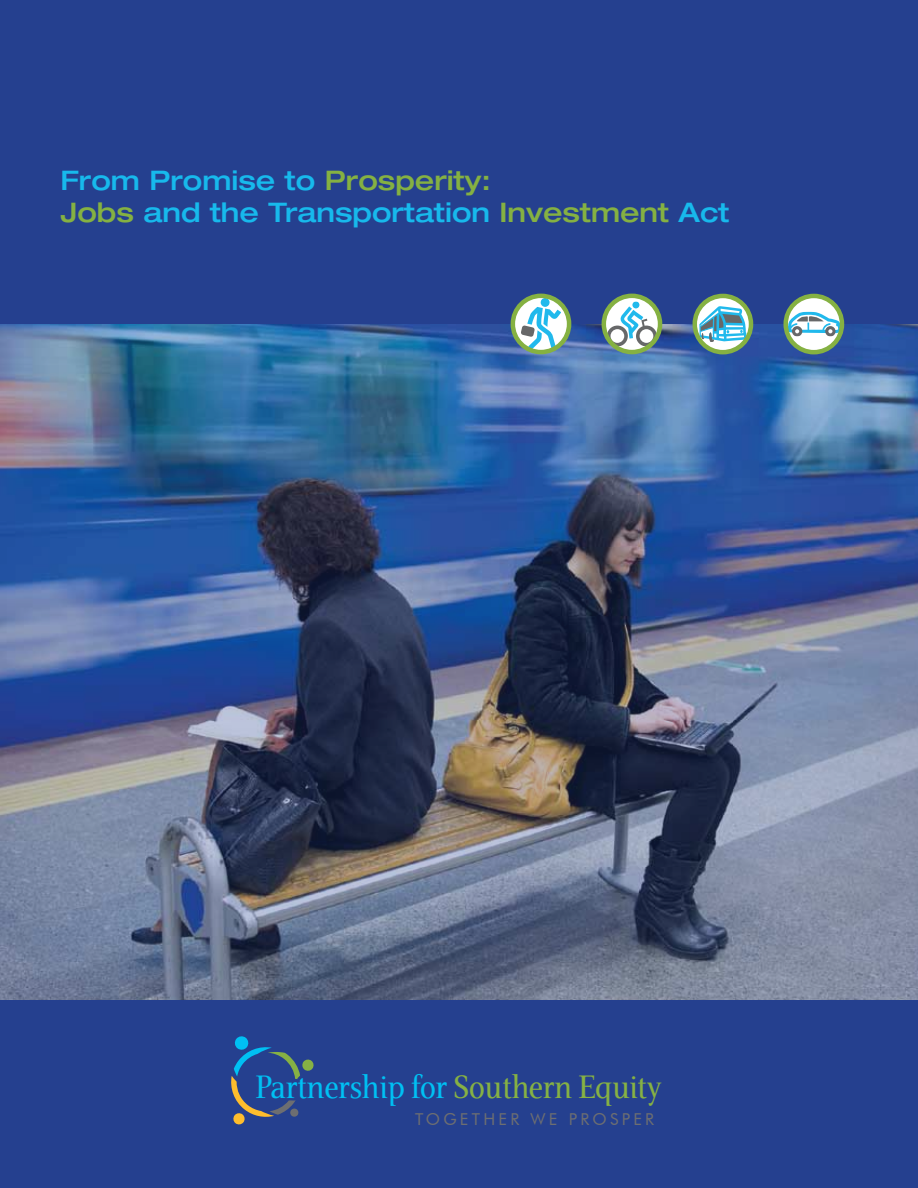
<style>
.page{position:relative;width:918px;height:1188px;background:#25408f}
.page>*{position:absolute;margin:0;border:0;box-sizing:border-box;transform-origin:0 0}
.t1{font:32.7px "AI Veritas";color:#00c0f3}
.t2{font:500 expanded 27px/32.4px "Helvetica Neue";color:#17b9ec}
.t3{font:16.35px "Futura BT";letter-spacing:.2em;color:#6d6e71}
.s1{color:#85b142}
.s2{color:#86b144}
</style>
<div class="page">
<img style="left:0;top:324px;width:918px;height:675px">
<svg style="left:231px;top:1036px;width:83px;height:89px"></svg>
<svg style="left:513px;top:296px;width:56px;height:56px"></svg>
<div style="left:540px;top:298px;width:10px;height:9px;background:#21b9ec;border-radius:50%"></div>
<svg style="left:521px;top:307px;width:40px;height:43px;background:#aadae4"></svg>
<div style="left:511px;top:294px;width:60px;height:60px;border:4px solid #85b142;border-radius:50%"></div>
<svg style="left:695px;top:296px;width:56px;height:56px"></svg>
<svg style="left:699px;top:306px;width:48px;height:36px;background:#81c2d2"></svg>
<div style="left:693px;top:294px;width:60px;height:60px;border:4px solid #85b142;border-radius:50%"></div>
<svg style="left:604px;top:296px;width:56px;height:56px"></svg>
<div style="left:632px;top:301px;width:7px;height:7px;background:#21b9ec;border-radius:50%"></div>
<svg style="left:607px;top:306px;width:50px;height:40px;background:#bcd4d3"></svg>
<div style="left:602px;top:294px;width:60px;height:60px;border:4px solid #85b142;border-radius:50%"></div>
<svg style="left:786px;top:296px;width:56px;height:56px"></svg>
<svg style="left:788px;top:312px;width:51px;height:24px"></svg>
<div style="left:783px;top:294px;width:61px;height:60px;border:4px solid #85b142;border-radius:50%"></div>
<p class="t2" style="left:60px;top:164px;width:671px">From Promise to <span class="s1">Prosperity:<br>Jobs</span> and the Transportation <span class="s1">Investment</span> Act</p>
<p class="t1" style="left:255px;top:1068px;width:407px">Partnership for <span class="s2">Southern Equity</span></p>
<p class="t3" style="left:415px;top:1109px;width:241px">TOGETHER WE PROSPER</p>
</div>
